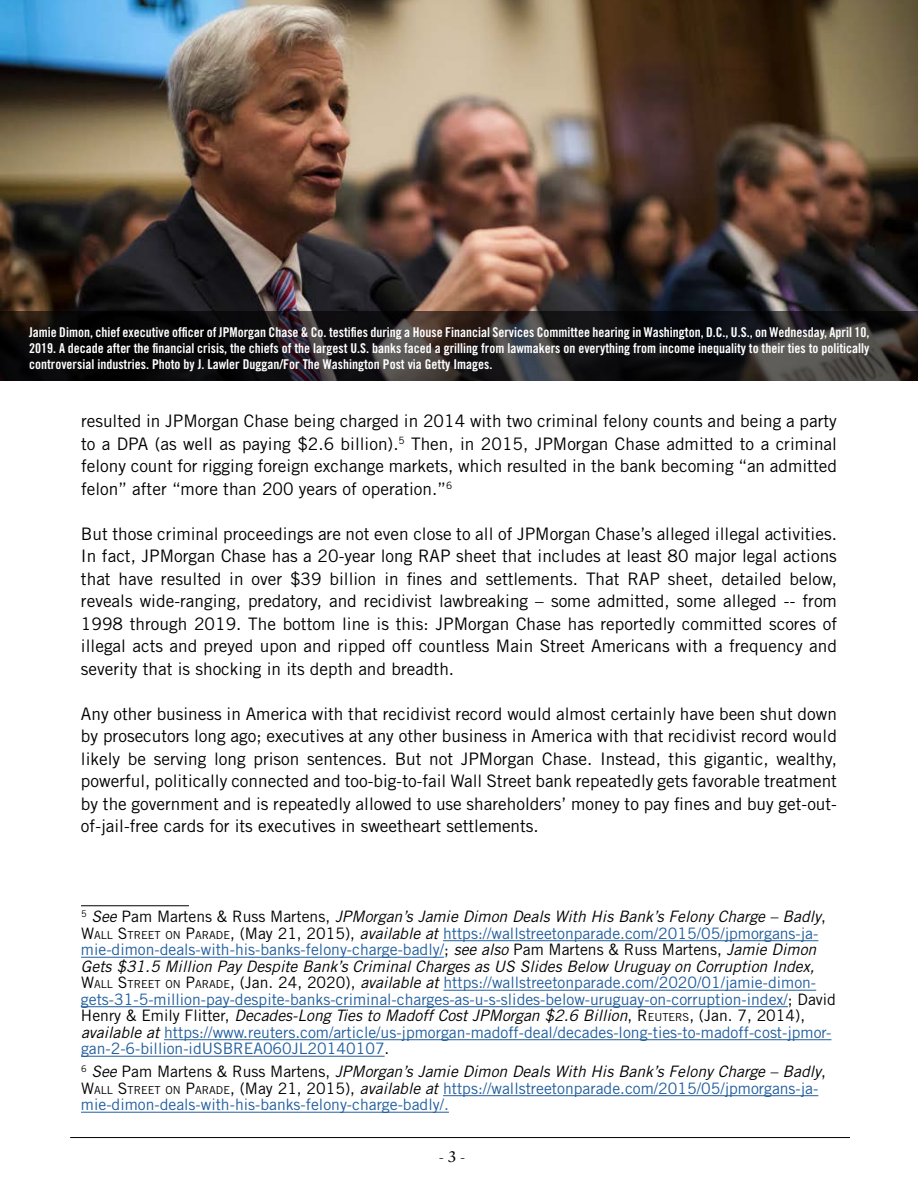
<style>
.page{position:relative;width:918px;height:1188px;background:#fff}
.page>*{position:absolute;margin:0;border:0;box-sizing:border-box;transform-origin:0 0}
.t1{font:17.25px/22.5px "Trade Gothic LT Std";color:#000;text-align:justify}
.t2{font:16.5px "W Hermann";color:#000}
.t3{font:15.75px/16.5px "Trade Gothic LT Std";color:#215e9e}
.t4{font:13.5px/16.2px "Trade Gothic LT Std Bd Cn 20";color:#fff;text-align:justify}
.s1{font-style:italic;color:#000}
.s2{color:#000}
.s3{font-size:10.95px;color:#000}
</style>
<div class="page">
<hr style="left:81px;top:906px;width:108px;height:1px;background:#000">
<hr style="left:443px;top:940px;width:375px;height:1px;background:#215e9e">
<hr style="left:81px;top:957px;width:363px;height:1px;background:#215e9e">
<hr style="left:443px;top:990px;width:373px;height:1px;background:#215e9e">
<hr style="left:81px;top:1006px;width:707px;height:1px;background:#215e9e">
<hr style="left:164px;top:1039px;width:668px;height:1px;background:#215e9e">
<hr style="left:81px;top:1056px;width:304px;height:1px;background:#215e9e">
<hr style="left:443px;top:1095px;width:375px;height:1px;background:#215e9e">
<hr style="left:81px;top:1112px;width:368px;height:1px;background:#215e9e">
<hr style="left:70px;top:1137px;width:780px;height:1px;background:#000">
<img style="left:0;top:0;width:918px;height:311px">
<svg style="left:0;top:311px;width:918px;height:69px;background:#1e1c1d"></svg>
<p class="t4" style="left:29px;top:324px;width:842px">Jamie Dimon, chief executive officer of JPMorgan Chase &amp; Co. testifies during a House Financial Services Committee hearing in Washington, D.C., U.S., on Wednesday, April 10, 2019. A decade after the financial crisis, the chiefs of the largest U.S. banks faced a grilling from lawmakers on everything from income inequality to their ties to politically controversial industries. Photo by J. Lawler Duggan/For The Washington Post via Getty Images.</p>
<p class="t1" style="left:81px;top:410px;width:758px">resulted in JPMorgan Chase being charged in 2014 with two criminal felony counts and being a party to a DPA (as well as paying $2.6 billion).<sup>5</sup> Then, in 2015, JPMorgan Chase admitted to a criminal felony count for rigging foreign exchange markets, which resulted in the bank becoming “an admitted felon” after “more than 200 years of operation.”<sup>6</sup></p>
<p class="t1" style="left:81px;top:522px;width:758px">But those criminal proceedings are not even close to all of JPMorgan Chase’s alleged illegal activities.<br>In fact, JPMorgan Chase has a 20-year long RAP sheet that includes at least 80 major legal actions that have resulted in over $39 billion in fines and settlements. That RAP sheet, detailed below, reveals wide-ranging, predatory, and recidivist lawbreaking – some admitted, some alleged -- from 1998 through 2019. The bottom line is this: JPMorgan Chase has reportedly committed scores of illegal acts and preyed upon and ripped off countless Main Street Americans with a frequency and severity that is shocking in its depth and breadth.</p>
<p class="t1" style="left:81px;top:702px;width:758px">Any other business in America with that recidivist record would almost certainly have been shut down by prosecutors long ago; executives at any other business in America with that recidivist record would likely be serving long prison sentences. But not JPMorgan Chase. Instead, this gigantic, wealthy, powerful, politically connected and too-big-to-fail Wall Street bank repeatedly gets favorable treatment by the government and is repeatedly allowed to use shareholders’ money to pay fines and buy get-out&shy;of-jail-free cards for its executives in sweetheart settlements.</p>
<p class="t3" style="left:81px;top:908px;width:757px"><sup>5</sup> <span class="s1">See</span> <span class="s2">Pam Martens &amp; Russ Martens,</span> <span class="s1">JPMorgan’s Jamie Dimon Deals With His Bank’s Felony Charge – Badly</span><span class="s2">, </span><span class="s2">W</span><span class="s3">ALL</span> <span class="s2">S</span><span class="s3">TREET ON</span> <span class="s2">P</span><span class="s3">ARADE</span><span class="s2">, (May 21, 2015),</span> <span class="s1">available at</span> https://wallstreetonparade.com/2015/05/jpmorgans-ja&shy;mie-dimon-deals-with-his-banks-felony-charge-badly/<span class="s2">;</span> <span class="s1">see also</span> <span class="s2">Pam Martens &amp; Russ Martens,</span> <span class="s1">Jamie Dimon Gets $31.5 Million Pay Despite Bank’s Criminal Charges as US Slides Below Uruguay on Corruption Index, </span><span class="s2">W</span><span class="s3">ALL</span> <span class="s2">S</span><span class="s3">TREET ON</span> <span class="s2">P</span><span class="s3">ARADE</span><span class="s2">, (Jan. 24, 2020),</span> <span class="s1">available at</span> https://wallstreetonparade.com/2020/01/jamie-dimon&shy;gets-31-5-million-pay-despite-banks-criminal-charges-as-u-s-slides-below-uruguay-on-corruption-index/<span class="s2">; David Henry &amp; Emily Flitter,</span> <span class="s1">Decades-Long Ties to Madoff Cost JPMorgan $2.6 Billion</span><span class="s2">,</span> <span class="s2">R</span> <span class="s3">EUTERS</span><span class="s2">,</span> <span class="s2">(Jan. 7, 2014), </span><span class="s1">available at</span> https://www.reuters.com/article/us-jpmorgan-madoff-deal/decades-long-ties-to-madoff-cost-jpmor&shy;gan-2-6-billion-idUSBREA060JL20140107<span class="s2">.</span></p>
<p class="t3" style="left:81px;top:1063px;width:746px"><sup>6</sup> <span class="s1">See</span> <span class="s2">Pam Martens &amp; Russ Martens,</span> <span class="s1">JPMorgan’s Jamie Dimon Deals With His Bank’s Felony Charge – Badly</span><span class="s2">,<br></span><span class="s2">W</span><span class="s3">ALL</span> <span class="s2">S</span><span class="s3">TREET ON</span> <span class="s2">P</span><span class="s3">ARADE</span><span class="s2">, (May 21, 2015),</span> <span class="s1">available at</span> https://wallstreetonparade.com/2015/05/jpmorgans-ja&shy;mie-dimon-deals-with-his-banks-felony-charge-badly/.</p>
<p class="t2" style="left:439px;top:1145px;width:28px">- 3 -</p>
</div>
